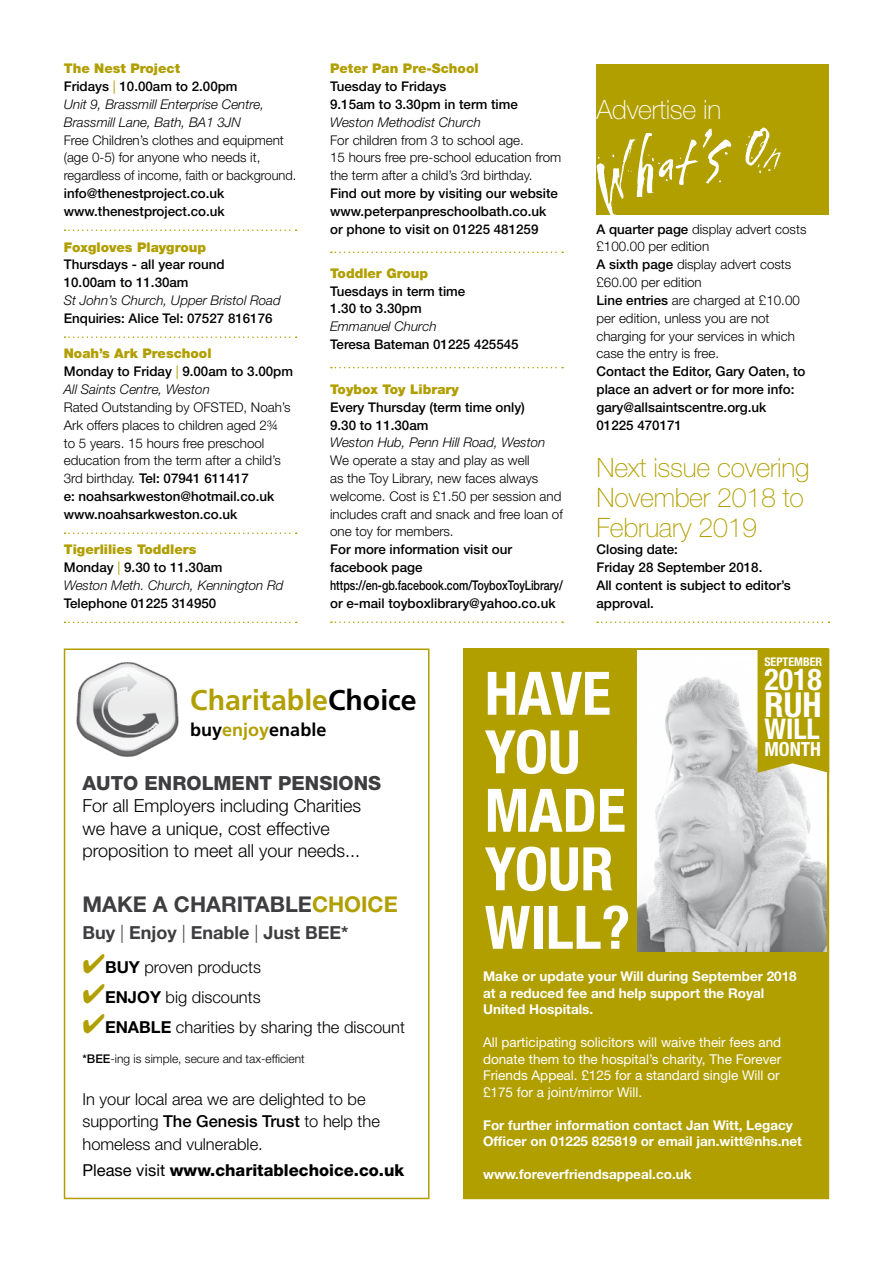
<style>
.page{position:relative;width:893px;height:1263px;background:#fff}
.page>*{position:absolute;margin:0;border:0;box-sizing:border-box;transform-origin:0 0}
.t1{font:700 condensed 60px/58.5px "Helvetica Neue LT Std";color:#fff}
.t2{font:700 condensed 34.5px "Helvetica Neue LT Std";color:#fff}
.t3{font:700 condensed 30px "Helvetica Neue LT Std";color:#fff}
.t4{font:700 28.5px "Frutiger";color:#b19f00}
.t5{font:700 condensed 28.5px "Helvetica Neue LT Std";color:#fff}
.t6{font:100 26.7px/29.7px "Helvetica Neue LT Std";letter-spacing:-.01em;color:#b19f00}
.t7{font:100 26.7px "Helvetica Neue LT Std";letter-spacing:-.01em;color:#fff}
.t8{font:700 21.75px "Helvetica Neue LT Std";color:#3e3d40}
.t9{font:800 19.5px "Helvetica Neue LT Std";color:#3e3d40}
.t10{font:700 condensed 19.5px "Helvetica Neue LT Std";color:#fff}
.t11{font:300 18px/22.5px "Helvetica Neue LT Std";color:#000}
.t12{font:700 18px "Helvetica Neue LT Std";color:#3e3d40}
.t13{font:700 18px "Frutiger";color:#000}
.t14{font:300 16.5px/22.5px "Helvetica Neue LT Std";color:#000}
.t15{font:800 16.5px "Helvetica Neue LT Std";color:#000}
.t16{font:700 13.5px/16.5px "Helvetica Neue LT Std";color:#fff}
.t17{font:13.5px/16.5px "Helvetica Neue LT Std";color:#fff}
.t18{font:300 13.35px/17.9px "Helvetica Neue LT Std";color:#000}
.t19{font:500 13.35px/17.9px "Helvetica Neue LT Std";color:#000}
.t20{font:italic 300 13.35px/17.9px "Helvetica Neue LT Std";color:#000}
.t21{font:900 13.35px "Helvetica Neue LT Std";color:#b19f00}
.t22{font:300 12px "Helvetica Neue LT Std";color:#000}
.t23{font:700 condensed 12px "Helvetica Neue LT Std";color:#fff}
.s1{font-weight:900;font-style:normal;color:#b19f00}
.s2{font-weight:500;font-style:normal}
.s3{font-weight:400;font-style:normal;color:#b19f00}
.s4{font-weight:900;color:#b19f00}
.s5{font-weight:400;color:#b19f00}
.s6{font-weight:300;font-style:italic}
.s7{font-weight:500}
.s8{color:#000}
.s9{color:#b19f00}
.s10{font-weight:300}
.s11{font-weight:700}
.s12{font-weight:400}
</style>
<div class="page">
<div style="left:64px;top:648px;width:365px;height:551px;background:#fff;border:2px solid #b19f00"></div>
<img style="left:77px;top:662px;width:101px;height:95px">
<div style="left:463px;top:648px;width:365px;height:551px;background:#b19f00"></div>
<img style="left:638px;top:651px;width:188px;height:300px">
<svg style="left:758px;top:651px;width:68px;height:122px"></svg>
<div style="left:463px;top:648px;width:366px;height:551px;border:2px solid #b19f00"></div>
<div style="left:597px;top:64px;width:232px;height:151px;background:#b19f00"></div>
<svg style="left:597px;top:128px;width:135px;height:87px"></svg>
<svg style="left:745px;top:127px;width:36px;height:46px"></svg>
<svg style="left:65px;top:229px;width:232px;height:2px"></svg>
<svg style="left:65px;top:336px;width:232px;height:2px"></svg>
<svg style="left:65px;top:532px;width:232px;height:2px"></svg>
<svg style="left:65px;top:622px;width:232px;height:1px"></svg>
<svg style="left:331px;top:252px;width:232px;height:1px"></svg>
<svg style="left:331px;top:367px;width:232px;height:1px"></svg>
<svg style="left:331px;top:621px;width:232px;height:2px"></svg>
<svg style="left:597px;top:621px;width:232px;height:2px"></svg>
<p class="t20" style="left:64px;top:59px;width:202px"><span class="s1">The Nest Project<br></span><span class="s2">Fridays</span> <span class="s3">|</span> <span class="s2">10.00am to 2.00pm<br></span>Unit 9, Brassmill Enterprise Centre,<br>Brassmill Lane, Bath, BA1 3JN</p>
<p class="t18" style="left:64px;top:131px;width:234px">Free Children’s clothes and equipment (age 0-5) for anyone who needs it, regardless of income, faith or background.</p>
<p class="t19" style="left:64px;top:184px;width:162px">info@thenestproject.co.uk www.thenestproject.co.uk</p>
<p class="t21" style="left:64px;top:239px;width:144px">Foxgloves Playgroup</p>
<p class="t19" style="left:64px;top:256px;width:162px">Thursdays - all year round<br>10.00am to 11.30am</p>
<p class="t20" style="left:64px;top:291px;width:219px">St John’s Church, Upper Bristol Road</p>
<p class="t19" style="left:64px;top:309px;width:210px">Enquiries: Alice Tel: 07527 816176</p>
<p class="t19" style="left:64px;top:345px;width:231px"><span class="s4">Noah’s Ark Preschool<br></span>Monday to Friday <span class="s5">|</span> 9.00am to 3.00pm<br><span class="s6">All Saints Centre, Weston</span></p>
<p class="t18" style="left:64px;top:398px;width:228px">Rated Outstanding by OFSTED, Noah’s Ark offers places to children aged 2¾ to 5 years. 15 hours free preschool education from the term after a child’s 3rd birthday. <span class="s7">Tel: 07941 611417<br>e: noahsarkweston@hotmail.co.uk www.noahsarkweston.co.uk</span></p>
<p class="t20" style="left:64px;top:541px;width:221px"><span class="s1">Tigerlilies Toddlers<br></span><span class="s2">Monday</span> <span class="s3">|</span> <span class="s2">9.30 to 11.30am<br></span>Weston Meth. Church, Kennington Rd</p>
<p class="t19" style="left:64px;top:594px;width:154px">Telephone 01225 314950</p>
<p class="t21" style="left:330px;top:61px;width:150px">Peter Pan Pre-School</p>
<p class="t19" style="left:330px;top:77px;width:189px">Tuesday to Fridays<br>9.15am to 3.30pm in term time</p>
<p class="t20" style="left:330px;top:113px;width:152px">Weston Methodist Church</p>
<p class="t18" style="left:330px;top:131px;width:233px">For children from 3 to school age.<br>15 hours free pre-school education from the term after a child’s 3rd birthday.</p>
<p class="t19" style="left:330px;top:184px;width:229px">Find out more by visiting our website www.peterpanpreschoolbath.co.uk or phone to visit on 01225 481259</p>
<p class="t21" style="left:330px;top:265px;width:100px">Toddler Group</p>
<p class="t19" style="left:330px;top:282px;width:137px">Tuesdays in term time<br>1.30 to 3.30pm</p>
<p class="t20" style="left:330px;top:317px;width:108px">Emmanuel Church</p>
<p class="t19" style="left:330px;top:335px;width:190px">Teresa Bateman 01225 425545</p>
<p class="t21" style="left:330px;top:381px;width:130px">Toybox Toy Library</p>
<p class="t19" style="left:330px;top:398px;width:196px">Every Thursday (term time only)<br>9.30 to 11.30am</p>
<p class="t20" style="left:330px;top:433px;width:217px">Weston Hub, Penn Hill Road, Weston</p>
<p class="t18" style="left:330px;top:451px;width:234px">We operate a stay and play as well<br>as the Toy Library, new faces always welcome. Cost is £1.50 per session and includes craft and snack and free loan of one toy for members.</p>
<p class="t19" style="left:330px;top:540px;width:234px">For more information visit our facebook page https://en-gb.facebook.com/ToyboxToyLibrary/ or e-mail toyboxlibrary@yahoo.co.uk</p>
<h3 class="t7" style="left:596px;top:94px;width:126px">Advertise in</h3>
<p class="t18" style="left:596px;top:220px;width:211px"><span class="s7">A quarter page</span> display advert costs £100.00 per edition<br><span class="s7">A sixth page</span> display advert costs £60.00 per edition<br><span class="s7">Line entries</span> are charged at £10.00 per edition, unless you are not charging for your services in which case the entry is free.</p>
<p class="t19" style="left:596px;top:362px;width:210px">Contact the Editor, Gary Oaten, to place an advert or for more info: gary@allsaintscentre.org.uk<br>01225 470171</p>
<h3 class="t6" style="left:596px;top:453px;width:214px">Next issue covering<br>November 2018 to<br>February 2019</h3>
<p class="t19" style="left:596px;top:541px;width:196px">Closing date:<br>Friday 28 September 2018.<br>All content is subject to editor’s approval.</p>
<h3 class="t4" style="left:190px;top:683px;width:228px">Charitable<span class="s8">Choice</span></h3>
<h3 class="t13" style="left:190px;top:719px;width:138px">buy<span class="s9">enjoy</span>enable</h3>
<h3 class="t9" style="left:82px;top:771px;width:300px">AUTO ENROLMENT PENSIONS</h3>
<h3 class="t11" style="left:82px;top:794px;width:280px">For all Employers including Charities we have a unique, cost effective proposition to meet all your needs...</h3>
<h3 class="t8" style="left:82px;top:890px;width:317px">MAKE A CHARITABLE<span class="s9">CHOICE</span></h3>
<h3 class="t12" style="left:82px;top:921px;width:268px">Buy <span class="s10">|</span> Enjoy <span class="s10">|</span> Enable <span class="s10">|</span> Just BEE*</h3>
<p class="t14" style="left:82px;top:955px;width:180px"><span class="s9">✔</span><span class="s11">BUY</span> proven products</p>
<p class="t14" style="left:82px;top:985px;width:180px"><span class="s9">✔</span><span class="s11">ENJOY</span> big discounts</p>
<p class="t14" style="left:82px;top:1015px;width:324px"><span class="s9">✔</span><span class="s11">ENABLE</span> charities by sharing the discount</p>
<p class="t22" style="left:82px;top:1051px;width:224px"><span class="s7">*BEE</span>-ing is simple, secure and tax-efficient</p>
<p class="t14" style="left:82px;top:1087px;width:299px">In your local area we are delighted to be supporting <span class="s7">The Genesis Trust</span> to help the homeless and vulnerable.</p>
<p class="t15" style="left:82px;top:1161px;width:323px"><span class="s12">Please visit</span> www.charitablechoice.co.uk</p>
<h1 class="t1" style="left:485px;top:663px;width:147px">HAVE<br>YOU<br>MADE<br>YOUR<br>WILL?</h1>
<p class="t23" style="left:764px;top:654px;width:59px">SEPTEMBER</p>
<h3 class="t3" style="left:764px;top:661px;width:59px">2018</h3>
<h2 class="t2" style="left:764px;top:683px;width:59px">RUH</h2>
<h3 class="t5" style="left:764px;top:712px;width:57px">WILL</h3>
<h3 class="t10" style="left:764px;top:737px;width:58px">MONTH</h3>
<p class="t16" style="left:483px;top:968px;width:315px">Make or update your Will during September 2018 at a reduced fee and help support the Royal<br>United Hospitals.</p>
<p class="t17" style="left:483px;top:1034px;width:300px">All participating solicitors will waive their fees and donate them to the hospital’s charity, The Forever Friends Appeal. £125 for a standard single Will or £175 for a joint/mirror Will.</p>
<p class="t16" style="left:483px;top:1116px;width:320px">For further information contact Jan Witt, Legacy<br>Officer on 01225 825819 or email jan.witt@nhs.net</p>
<p class="t16" style="left:483px;top:1166px;width:210px">www.foreverfriendsappeal.co.uk</p>
</div>
